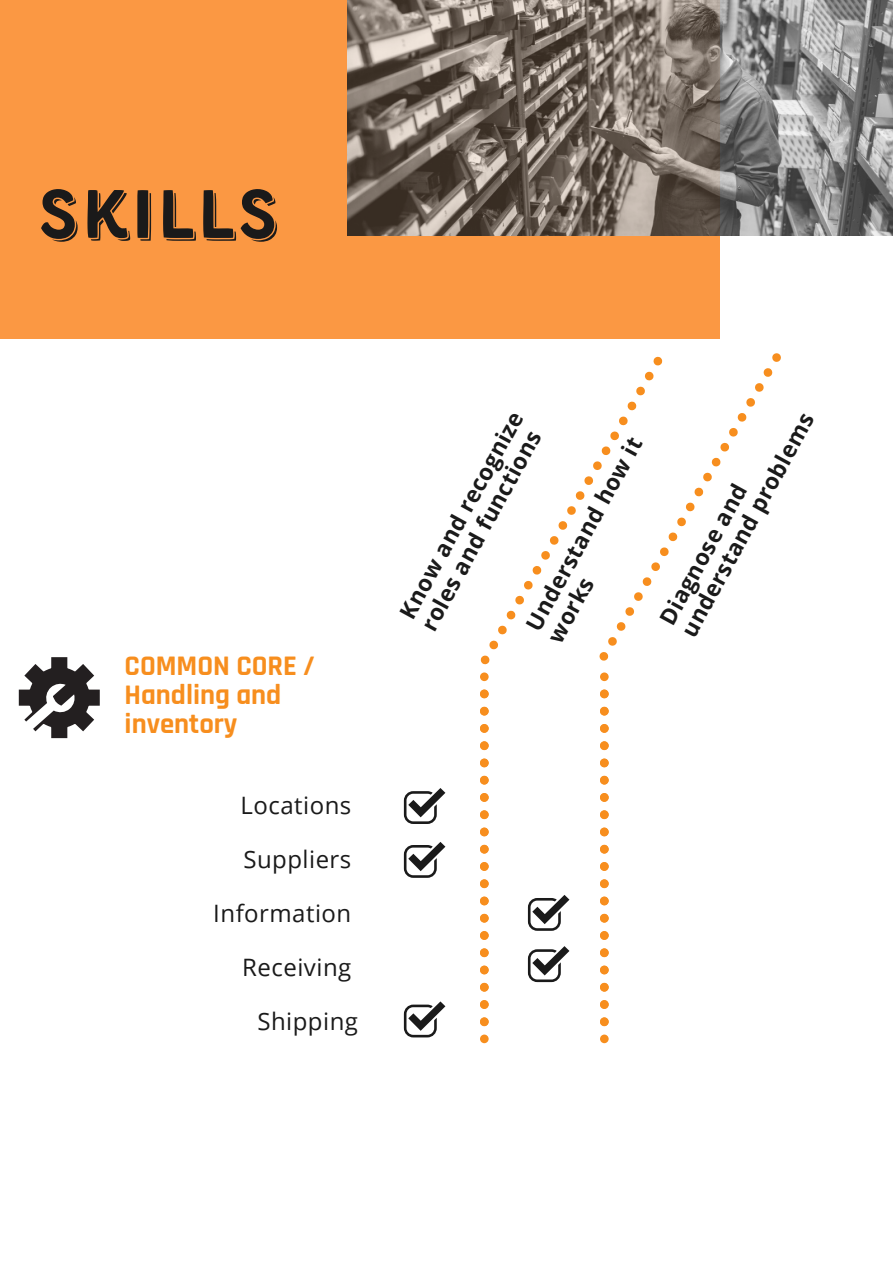
<style>
.page{position:relative;width:893px;height:1264px;background:#fff}
.page>*{position:absolute;margin:0;border:0;box-sizing:border-box;transform-origin:0 0}
.t1{font:70.65px "Kent 4 F Shadowed";letter-spacing:.035em;color:#1a1a1a}
.t2{font:700 28.65px/29.2px "Rajdhani";color:#f78e1e}
.t3{font:24px "Open Sans";letter-spacing:.02em;color:#1a1a1a}
.t4{font:700 22.5px/25px "Open Sans";color:#1a1a1a}
</style>
<div class="page">
<div style="left:0;top:0;width:720px;height:339px;background:#fb9843"></div>
<svg style="left:19px;top:657px;width:81px;height:81px"></svg>
<svg style="left:404px;top:788px;width:41px;height:36px"></svg>
<svg style="left:528px;top:946px;width:41px;height:36px"></svg>
<svg style="left:480px;top:461px;width:118px;height:204px"></svg>
<svg style="left:598px;top:353px;width:183px;height:308px"></svg>
<svg style="left:480px;top:672px;width:8px;height:371px"></svg>
<svg style="left:600px;top:672px;width:8px;height:371px"></svg>
<img style="left:347px;top:0;width:545px;height:235px">
<svg style="left:404px;top:842px;width:41px;height:35px"></svg>
<svg style="left:404px;top:1001px;width:41px;height:36px"></svg>
<svg style="left:528px;top:895px;width:41px;height:35px"></svg>
<p class="t1" style="left:38px;top:185px;width:242px">Skills</p>
<p class="t2" style="left:125px;top:652px;width:192px">COMMON CORE /</p>
<p class="t2" style="left:125px;top:681px;width:158px">Handling and inventory</p>
<p class="t3" style="left:240px;top:788px;width:112px">Locations</p>
<p class="t3" style="left:243px;top:842px;width:109px">Suppliers</p>
<p class="t3" style="left:213px;top:896px;width:139px">Information</p>
<p class="t3" style="left:242px;top:949px;width:110px">Receiving</p>
<p class="t3" style="left:257px;top:1003px;width:102px">Shipping</p>
<p class="t4" style="left:393px;top:610px;width:234px;rotate:-61deg">Know and recognize roles and functions</p>
<p class="t4" style="left:654px;top:616px;width:252px;line-height:24.5px;rotate:-61deg">Diagnose and understand problems</p>
<p class="t4" style="left:520px;top:622px;width:218px;rotate:-61deg">Understand how it works</p>
</div>
